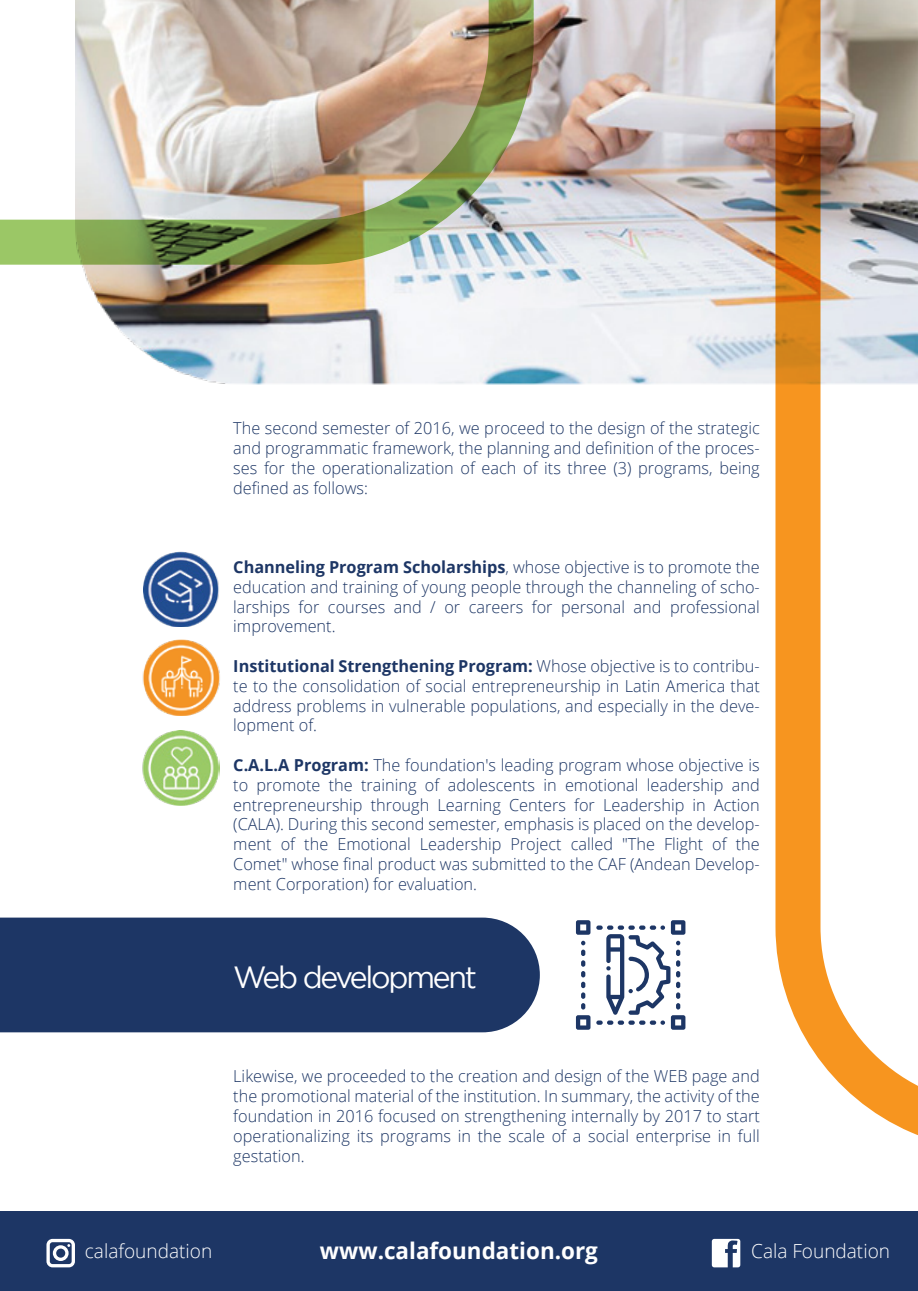
<style>
.page{position:relative;width:918px;height:1291px;background:#fff}
.page>*{position:absolute;margin:0;border:0;box-sizing:border-box;transform-origin:0 0}
.t1{font:30.6px "Gotham";letter-spacing:-.075em;color:#fff}
.t2{font:700 22.8px "Open Sans";color:#fff}
.t3{font:300 19.35px "Open Sans";color:#fff}
.t4{font:300 16.5px/19.8px "Open Sans";color:#1d3665;text-align:justify}
.s1{font-weight:700}
</style>
<div class="page">
<img style="left:82px;top:0;width:694px;height:385px">
<img style="left:0;top:0;width:534px;height:265px">
<svg style="left:776px;top:0;width:142px;height:1135px"></svg>
<div style="left:0;top:1211px;width:918px;height:79px;background:#1d3665"></div>
<svg style="left:46px;top:1238px;width:29px;height:29px"></svg>
<svg style="left:712px;top:1238px;width:28px;height:29px"></svg>
<img style="left:143px;top:551px;width:76px;height:75px">
<img style="left:142px;top:640px;width:78px;height:75px">
<img style="left:142px;top:730px;width:78px;height:75px">
<div style="left:0;top:917px;width:540px;height:115px;background:#1d3665"></div>
<svg style="left:576px;top:1015px;width:14px;height:14px"></svg>
<svg style="left:576px;top:920px;width:14px;height:14px"></svg>
<svg style="left:581px;top:940px;width:4px;height:69px"></svg>
<svg style="left:596px;top:920px;width:89px;height:109px"></svg>
<p class="t4" style="left:233px;top:418px;width:528px">The second semester of 2016, we proceed to the design of the strategic and programmatic framework, the planning and definition of the proces&shy;ses for the operationalization of each of its three (3) programs, being defined as follows:</p>
<p class="t4" style="left:233px;top:556px;width:528px"><span class="s1">Channeling Program Scholarships</span>, whose objective is to promote the education and training of young people through the channeling of scho&shy;larships for courses and / or careers for personal and professional improvement.</p>
<p class="t4" style="left:233px;top:655px;width:528px"><span class="s1">Institutional Strengthening Program:</span> Whose objective is to contribu&shy;te to the consolidation of social entrepreneurship in Latin America that address problems in vulnerable populations, and especially in the deve&shy;lopment of.</p>
<p class="t4" style="left:233px;top:754px;width:528px"><span class="s1">C.A.L.A Program:</span> The foundation's leading program whose objective is to promote the training of adolescents in emotional leadership and entrepreneurship through Learning Centers for Leadership in Action (CALA). During this second semester, emphasis is placed on the develop&shy;ment of the Emotional Leadership Project called "The Flight of the Comet" whose final product was submitted to the CAF (Andean Develop&shy;ment Corporation) for evaluation.</p>
<h1 class="t1" style="left:233px;top:960px;width:245px">Web development</h1>
<p class="t4" style="left:233px;top:1065px;width:528px">Likewise, we proceeded to the creation and design of the WEB page and the promotional material of the institution. In summary, the activity of the foundation in 2016 focused on strengthening internally by 2017 to start operationalizing its programs in the scale of a social enterprise in full gestation.</p>
<p class="t3" style="left:85px;top:1237px;width:129px">calafoundation</p>
<h2 class="t2" style="left:320px;top:1234px;width:279px">www.calafoundation.org</h2>
<p class="t3" style="left:751px;top:1237px;width:140px">Cala Foundation</p>
</div>
